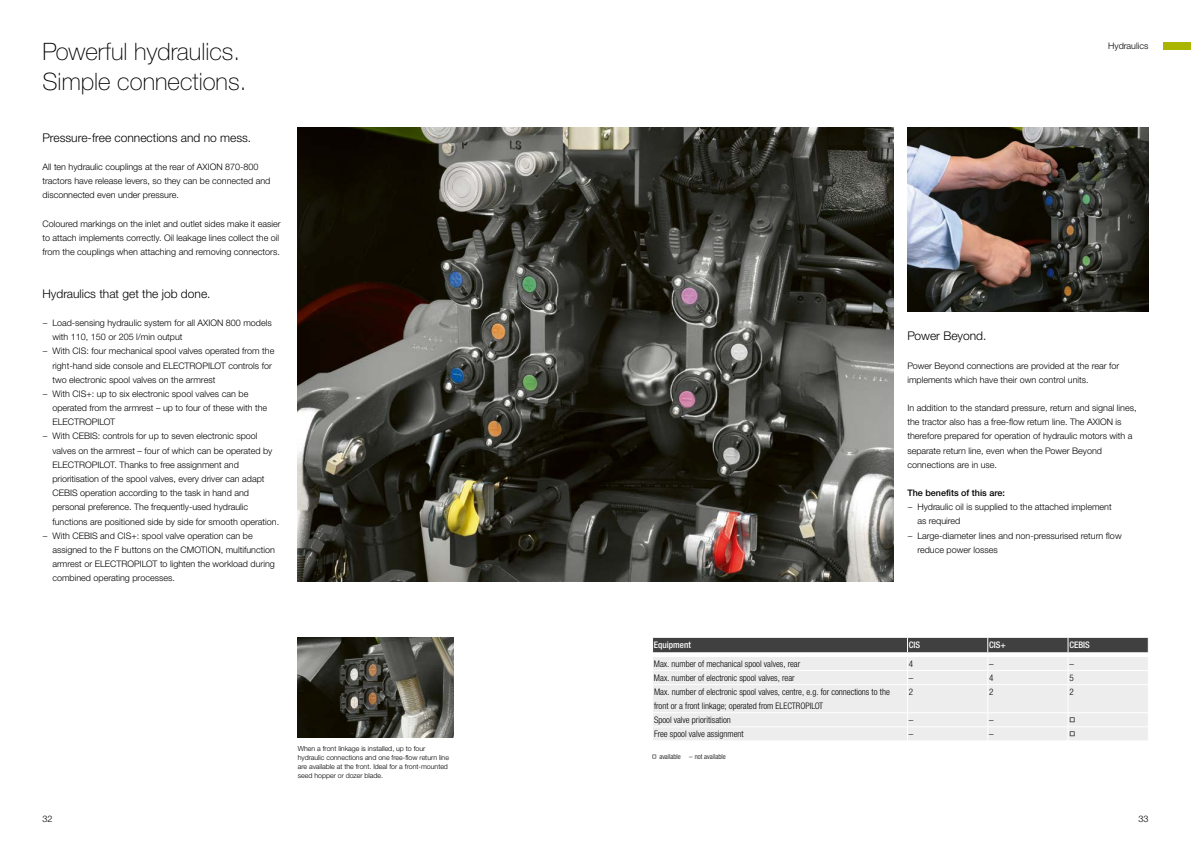
<style>
.page{position:relative;width:1191px;height:842px;background:#fff}
.page>*{position:absolute;margin:0;border:0;box-sizing:border-box;transform-origin:0 0}
.t1{font:100 24px/30px "CLAAS Helvetica Neue";color:#000}
.t2{font:300 12px "CLAAS Helvetica Neue";color:#000}
.t3{font:300 9px/14.2px "CLAAS Helvetica Neue";color:#000}
.t4{font:300 condensed 9px/14px "CLAAS Helvetica Neue";color:#000}
.t5{font:500 9px "CLAAS Helvetica Neue";color:#000}
.t6{font:500 condensed 9px "CLAAS Helvetica Neue";color:#fff}
.t7{font:300 7px/9px "CLAAS Helvetica Neue";color:#000}
.t8{font:300 condensed 7px "CLAAS Helvetica Neue";color:#000}
</style>
<div class="page">
<div style="left:1162px;top:43px;width:29px;height:7px;background:#aab500"></div>
<img style="left:298px;top:128px;width:595px;height:453px">
<img style="left:907px;top:128px;width:241px;height:184px">
<img style="left:298px;top:638px;width:156px;height:99px">
<svg style="left:652px;top:638px;width:497px;height:102px;background:#d6d6d6"></svg>
<h1 class="t1" style="left:43px;top:37px;width:205px">Powerful hydraulics.<br>Simple connections.</h1>
<h2 class="t2" style="left:43px;top:130px;width:210px">Pressure-free connections and no mess.</h2>
<p class="t3" style="left:43px;top:160px;width:229px">All ten hydraulic couplings at the rear of AXION 870-800 tractors have release levers, so they can be connected and disconnected even under pressure.</p>
<p class="t3" style="left:43px;top:217px;width:240px">Coloured markings on the inlet and outlet sides make it easier to attach implements correctly. Oil leakage lines collect the oil from the couplings when attaching and removing connectors.</p>
<h2 class="t2" style="left:43px;top:286px;width:169px">Hydraulics that get the job done.</h2>
<p class="t3" style="left:43px;top:316px;width:231px">− Load-sensing hydraulic system for all AXION 800 models</p>
<p class="t3" style="left:52px;top:330px;width:132px">with 110, 150 or 205 l/min output</p>
<p class="t3" style="left:43px;top:344px;width:233px">− With CIS: four mechanical spool valves operated from the</p>
<p class="t3" style="left:52px;top:358px;width:221px">right-hand side console and ELECTROPILOT controls for</p>
<p class="t3" style="left:52px;top:373px;width:164px">two electronic spool valves on the armrest</p>
<p class="t3" style="left:43px;top:387px;width:207px">− With CIS+: up to six electronic spool valves can be</p>
<p class="t3" style="left:52px;top:401px;width:216px">operated from the armrest – up to four of these with the</p>
<p class="t3" style="left:52px;top:415px;width:64px">ELECTROPILOT</p>
<p class="t3" style="left:43px;top:429px;width:216px">− With CEBIS: controls for up to seven electronic spool</p>
<p class="t3" style="left:52px;top:443px;width:221px">valves on the armrest – four of which can be operated by</p>
<p class="t3" style="left:52px;top:458px;width:188px">ELECTROPILOT. Thanks to free assignment and</p>
<p class="t3" style="left:52px;top:472px;width:213px">prioritisation of the spool valves, every driver can adapt</p>
<p class="t3" style="left:52px;top:486px;width:198px">CEBIS operation according to the task in hand and</p>
<p class="t3" style="left:52px;top:500px;width:197px">personal preference. The frequently-used hydraulic</p>
<p class="t3" style="left:52px;top:514px;width:228px">functions are positioned side by side for smooth operation.</p>
<p class="t3" style="left:43px;top:528px;width:212px">− With CEBIS and CIS+: spool valve operation can be</p>
<p class="t3" style="left:52px;top:543px;width:224px">assigned to the F buttons on the CMOTION, multifunction</p>
<p class="t3" style="left:52px;top:557px;width:224px">armrest or ELECTROPILOT to lighten the workload during</p>
<p class="t3" style="left:52px;top:571px;width:124px">combined operating processes.</p>
<p class="t7" style="left:298px;top:744px;width:153px">When a front linkage is installed, up to four hydraulic connections and one free-flow return line are available at the front. Ideal for a front-mounted seed hopper or dozer blade.</p>
<p class="t3" style="left:1108px;top:39px;width:42px">Hydraulics</p>
<h2 class="t2" style="left:907px;top:328px;width:81px">Power Beyond.</h2>
<p class="t3" style="left:907px;top:358px;width:213px">Power Beyond connections are provided at the rear for implements which have their own control units.</p>
<p class="t3" style="left:907px;top:401px;width:231px">In addition to the standard pressure, return and signal lines, the tractor also has a free-flow return line. The AXION is therefore prepared for operation of hydraulic motors with a separate return line, even when the Power Beyond connections are in use.</p>
<p class="t5" style="left:907px;top:487px;width:99px">The benefits of this are:</p>
<p class="t3" style="left:907px;top:500px;width:206px">− Hydraulic oil is supplied to the attached implement</p>
<p class="t3" style="left:917px;top:514px;width:45px">as required</p>
<p class="t3" style="left:907px;top:528px;width:216px">− Large-diameter lines and non-pressurised return flow</p>
<p class="t3" style="left:917px;top:543px;width:82px">reduce power losses</p>
<p class="t6" style="left:654px;top:639px;width:38px">Equipment</p>
<p class="t6" style="left:909px;top:639px;width:13px">CIS</p>
<p class="t6" style="left:989px;top:639px;width:18px">CIS+</p>
<p class="t6" style="left:1069px;top:639px;width:22px">CEBIS</p>
<p class="t4" style="left:654px;top:657px;width:148px">Max. number of mechanical spool valves, rear</p>
<p class="t4" style="left:909px;top:657px;width:6px">4</p>
<p class="t4" style="left:989px;top:657px;width:6px">–</p>
<p class="t4" style="left:1069px;top:657px;width:6px">–</p>
<p class="t4" style="left:654px;top:671px;width:142px">Max. number of electronic spool valves, rear</p>
<p class="t4" style="left:909px;top:671px;width:6px">–</p>
<p class="t4" style="left:989px;top:671px;width:6px">4</p>
<p class="t4" style="left:1069px;top:671px;width:6px">5</p>
<p class="t4" style="left:654px;top:685px;width:237px">Max. number of electronic spool valves, centre, e.g. for connections to the front or a front linkage; operated from ELECTROPILOT</p>
<p class="t4" style="left:909px;top:685px;width:6px">2</p>
<p class="t4" style="left:989px;top:685px;width:6px">2</p>
<p class="t4" style="left:1069px;top:685px;width:6px">2</p>
<p class="t4" style="left:654px;top:713px;width:78px">Spool valve prioritisation</p>
<p class="t4" style="left:909px;top:713px;width:6px">–</p>
<p class="t4" style="left:989px;top:713px;width:6px">–</p>
<p class="t4" style="left:1069px;top:713px;width:7px">□</p>
<p class="t4" style="left:654px;top:727px;width:91px">Free spool valve assignment</p>
<p class="t4" style="left:909px;top:727px;width:6px">–</p>
<p class="t4" style="left:989px;top:727px;width:6px">–</p>
<p class="t4" style="left:1069px;top:727px;width:7px">□</p>
<p class="t8" style="left:652px;top:752px;width:75px">□ available – not available</p>
<p class="t3" style="left:43px;top:812px;width:11px">32</p>
<p class="t3" style="left:1138px;top:812px;width:12px">33</p>
</div>
